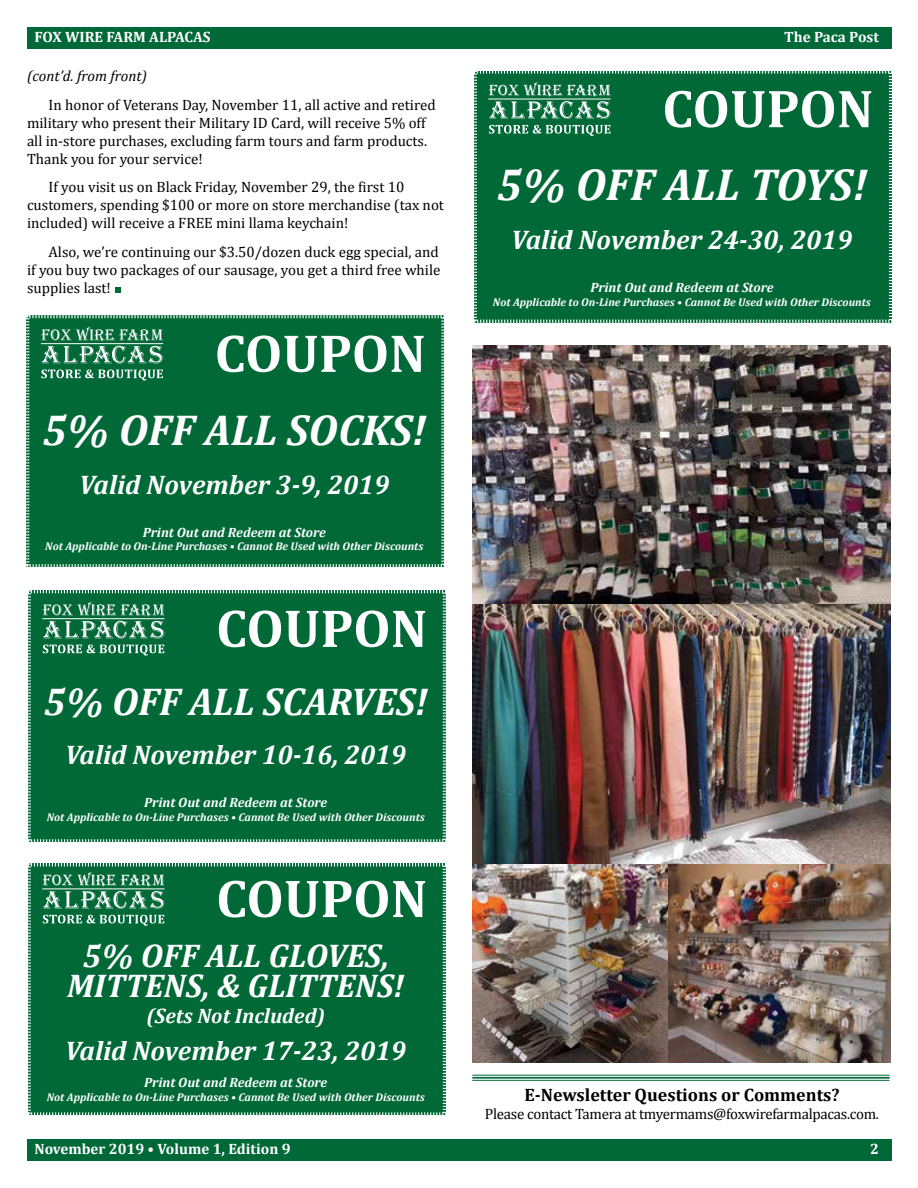
<style>
.page{position:relative;width:918px;height:1188px;background:#fff}
.page>*{position:absolute;margin:0;border:0;box-sizing:border-box;transform-origin:0 0}
.t1{font:700 54px "Cambria";color:#fff}
.t2{font:italic 700 45px "Cambria";color:#fff}
.t3{font:italic 700 43.5px "Cambria";color:#fff}
.t4{font:italic 700 39px "Cambria";color:#fff}
.t5{font:italic 700 33px/30px "Cambria";color:#fff;text-align:center}
.t6{font:italic 700 27px "Cambria";color:#fff}
.t7{font:italic 700 21px "Cambria";color:#fff}
.t8{font:700 18px "Cambria";color:#000}
.t9{font:15px/18px "Cambria";color:#000}
.t10{font:700 15px "Cambria";color:#fff}
.t11{font:15px "Cambria";letter-spacing:-.02em;color:#000}
.t12{font:italic 15px "Cambria";color:#000}
.t13{font:italic 700 13.5px "Cambria";color:#fff}
.t14{font:italic 700 11.25px "Cambria";color:#fff}
</style>
<div class="page">
<div style="left:27px;top:1140px;width:864px;height:21px;background:#006937"></div>
<div style="left:27px;top:27px;width:864px;height:21px;background:#006937"></div>
<hr style="left:472px;top:1075px;width:418px;height:1px;background:#006937">
<hr style="left:472px;top:1077px;width:418px;height:2px;background:#006937">
<hr style="left:472px;top:1080px;width:418px;height:1px;background:#006937">
<svg style="left:116px;top:287px;width:5px;height:5px"></svg>
<div style="left:26px;top:315px;width:418px;height:252px;background:#006937"></div>
<svg style="left:41px;top:327px;width:122px;height:54px;background:#408e69"></svg>
<div style="left:474px;top:71px;width:418px;height:252px;background:#006937"></div>
<svg style="left:489px;top:82px;width:122px;height:37px;background:#44906c"></svg>
<hr style="left:489px;top:99px;width:121px;height:1px;background:#fff">
<svg style="left:489px;top:125px;width:122px;height:11px"></svg>
<div style="left:28px;top:590px;width:418px;height:252px;background:#006937"></div>
<svg style="left:43px;top:602px;width:122px;height:37px;background:#428f6a"></svg>
<hr style="left:43px;top:618px;width:121px;height:1px;background:#fff">
<svg style="left:43px;top:645px;width:121px;height:11px"></svg>
<div style="left:28px;top:863px;width:418px;height:252px;background:#006937"></div>
<svg style="left:43px;top:872px;width:122px;height:37px;background:#44916c"></svg>
<hr style="left:43px;top:889px;width:121px;height:1px;background:#fff">
<svg style="left:43px;top:915px;width:121px;height:11px"></svg>
<img style="left:472px;top:346px;width:419px;height:518px">
<img style="left:472px;top:864px;width:197px;height:199px">
<img style="left:669px;top:864px;width:222px;height:199px">
<p class="t10" style="left:35px;top:26px;width:177px">FOX WIRE FARM ALPACAS</p>
<p class="t10" style="left:784px;top:26px;width:96px">The Paca Post</p>
<p class="t12" style="left:27px;top:65px;width:122px">(cont’d. from front)</p>
<p class="t9" style="left:27px;top:95px;width:410px;text-indent:22px">In honor of Veterans Day, November 11, all active and retired military who present their Military ID Card, will receive 5% off all in-store purchases, excluding farm tours and farm products.<br>Thank you for your service!</p>
<p class="t9" style="left:27px;top:178px;width:419px;text-indent:22px">If you visit us on Black Friday, November 29, the first 10 customers, spending $100 or more on store merchandise (tax not included) will receive a FREE mini llama keychain!</p>
<p class="t9" style="left:27px;top:243px;width:415px;text-align:justify;text-indent:22px">Also, we’re continuing our $3.50/dozen duck egg special, and if you buy two packages of our sausage, you get a third free while supplies last!</p>
<h1 class="t1" style="left:215px;top:315px;width:213px">COUPON</h1>
<h3 class="t3" style="left:42px;top:399px;width:386px">5% OFF ALL SOCKS!</h3>
<h3 class="t6" style="left:79px;top:465px;width:312px">Valid November 3-9, 2019</h3>
<p class="t13" style="left:143px;top:523px;width:185px">Print Out and Redeem at Store</p>
<p class="t14" style="left:45px;top:538px;width:380px">Not Applicable to On-Line Purchases • Cannot Be Used with Other Discounts</p>
<h1 class="t1" style="left:216px;top:590px;width:213px">COUPON</h1>
<h3 class="t4" style="left:43px;top:674px;width:386px">5% OFF ALL SCARVES!</h3>
<h3 class="t6" style="left:65px;top:736px;width:343px">Valid November 10-16, 2019</h3>
<p class="t13" style="left:144px;top:793px;width:185px">Print Out and Redeem at Store</p>
<p class="t14" style="left:47px;top:809px;width:380px">Not Applicable to On-Line Purchases • Cannot Be Used with Other Discounts</p>
<h1 class="t1" style="left:216px;top:861px;width:213px">COUPON</h1>
<h3 class="t5" style="left:67px;top:940px;width:339px">5% OFF ALL GLOVES,<br>MITTENS, &amp; GLITTENS!</h3>
<h3 class="t7" style="left:147px;top:1001px;width:180px">(Sets Not Included)</h3>
<h3 class="t6" style="left:65px;top:1032px;width:343px">Valid November 17-23, 2019</h3>
<p class="t13" style="left:144px;top:1073px;width:185px">Print Out and Redeem at Store</p>
<p class="t14" style="left:47px;top:1089px;width:380px">Not Applicable to On-Line Purchases • Cannot Be Used with Other Discounts</p>
<h1 class="t1" style="left:662px;top:71px;width:213px">COUPON</h1>
<h2 class="t2" style="left:496px;top:153px;width:373px">5% OFF ALL TOYS!</h2>
<h3 class="t6" style="left:511px;top:221px;width:343px">Valid November 24-30, 2019</h3>
<p class="t13" style="left:590px;top:278px;width:185px">Print Out and Redeem at Store</p>
<p class="t14" style="left:493px;top:294px;width:380px">Not Applicable to On-Line Purchases • Cannot Be Used with Other Discounts</p>
<p class="t8" style="left:524px;top:1082px;width:317px">E-Newsletter Questions or Comments?</p>
<p class="t11" style="left:485px;top:1105px;width:396px">Please contact Tamera at tmyermams@foxwirefarmalpacas.com.</p>
<p class="t10" style="left:35px;top:1139px;width:258px">November 2019 • Volume 1, Edition 9</p>
<p class="t10" style="left:870px;top:1139px;width:10px">2</p>
</div>
